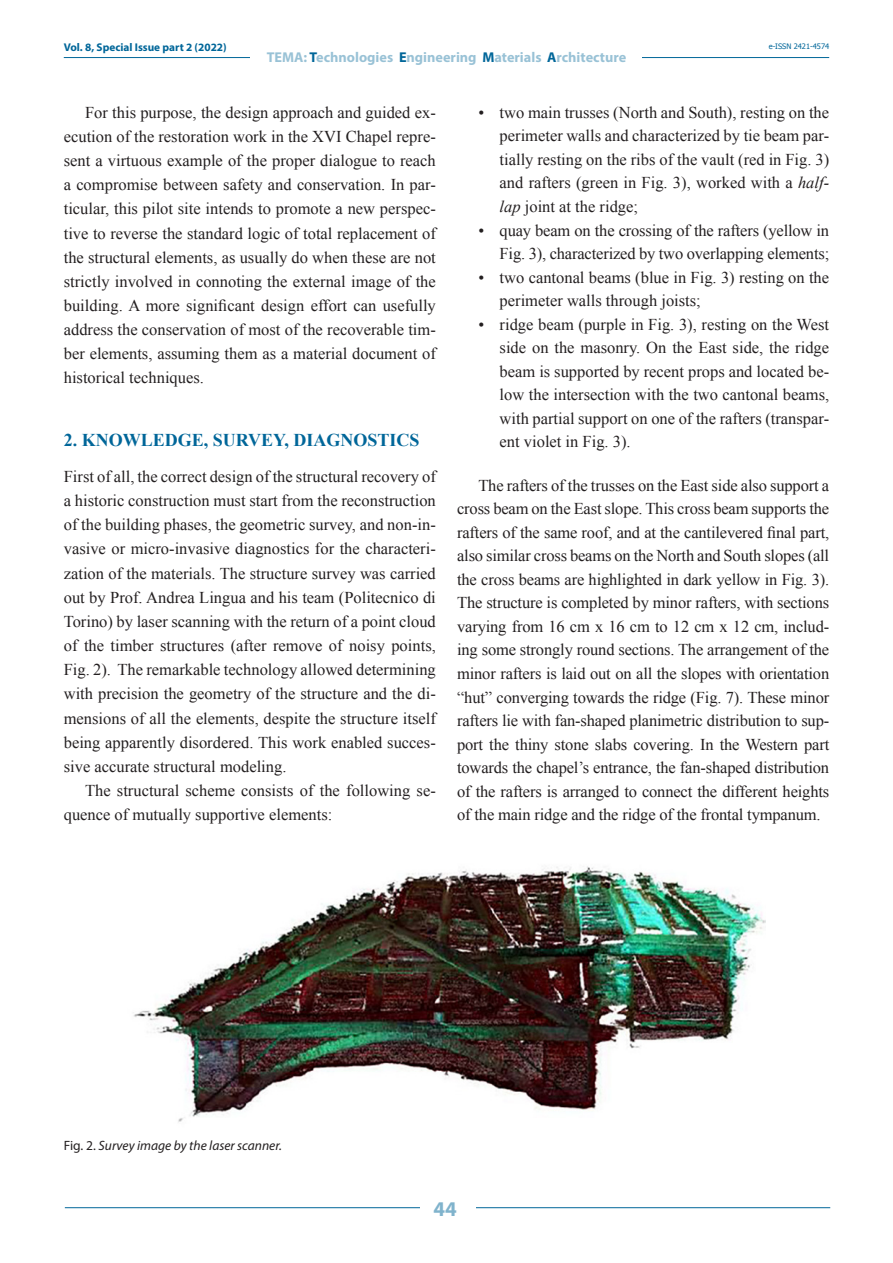
<style>
.page{position:relative;width:893px;height:1263px;background:#fff}
.page>*{position:absolute;margin:0;border:0;box-sizing:border-box;transform-origin:0 0}
.t1{font:700 21px "Myriad Pro";color:#80b3cc}
.TITOLO_1_Livello{font:700 18px "Times New Roman";color:#069}
.TESTO{font:16.5px/23.5px "Times New Roman";color:#231f20;text-align:justify}
.TESTO_noRIENTRO{font:16.5px/24.2px "Times New Roman";color:#231f20;text-align:justify}
.TESTO_ELENCO{font:16.5px/23.5px "Times New Roman";color:#231f20;text-align:justify}
.t2{font:700 14.25px "Myriad Pro";color:#99c2d6}
.DIDASCALIA{font:italic 13.5px "Myriad Pro";color:#231f20}
.t3{font:700 11.25px "Myriad Pro";color:#069}
.t4{font:7.5px "Tahoma";color:#069}
.s1{color:#069}
.s2{font-style:italic}
.s3{font-style:normal}
</style>
<div class="page">
<hr style="left:64px;top:57px;width:765px;height:1px;background:#069">
<div style="left:251px;top:48px;width:391px;height:17px;background:#fff"></div>
<hr style="left:65px;top:1207px;width:765px;height:1px;background:#069">
<div style="left:420px;top:1195px;width:55px;height:25px;background:#fff"></div>
<img style="left:133px;top:866px;width:632px;height:256px">
<p class="t3" style="left:64px;top:40px;width:164px">Vol. 8, Special Issue part 2 (2022)</p>
<p class="t2" style="left:267px;top:48px;width:361px">TEMA: <span class="s1">T</span>echnologies <span class="s1">E</span>ngineering <span class="s1">M</span>aterials <span class="s1">A</span>rchitecture</p>
<p class="t4" style="left:769px;top:41px;width:62px">e-ISSN 2421-4574</p>
<p class="TESTO" style="left:64px;top:100px;width:374px;line-height:24.2px;text-indent:21px">For this purpose, the design approach and guided ex&shy;ecution of the restoration work in the XVI Chapel repre&shy;sent a virtuous example of the proper dialogue to reach a compromise between safety and conservation. In par&shy;ticular, this pilot site intends to promote a new perspec&shy;tive to reverse the standard logic of total replacement of the structural elements, as usually do when these are not strictly involved in connoting the external image of the building. A more significant design effort can usefully address the conservation of most of the recoverable tim&shy;ber elements, assuming them as a material document of historical techniques.</p>
<p class="TITOLO_1_Livello" style="left:64px;top:427px;width:357px">2. KNOWLEDGE, SURVEY, DIAGNOSTICS</p>
<p class="TESTO_noRIENTRO" style="left:64px;top:464px;width:374px">First of all, the correct design of the structural recovery of a historic construction must start from the reconstruction of the building phases, the geometric survey, and non-in&shy;vasive or micro-invasive diagnostics for the characteri&shy;zation of the materials. The structure survey was carried out by Prof. Andrea Lingua and his team (Politecnico di Torino) by laser scanning with the return of a point cloud of the timber structures (after remove of noisy points, Fig. 2). The remarkable technology allowed determining with precision the geometry of the structure and the di&shy;mensions of all the elements, despite the structure itself being apparently disordered. This work enabled succes&shy;sive accurate structural modeling.</p>
<p class="TESTO" style="left:64px;top:778px;width:374px;line-height:24.2px;text-indent:21px">The structural scheme consists of the following se&shy;quence of mutually supportive elements:</p>
<p class="TESTO_ELENCO" style="left:500px;top:100px;width:331px;text-indent:-21px">• two main trusses (North and South), resting on the perimeter walls and characterized by tie beam par&shy;tially resting on the ribs of the vault (red in Fig. 3) and rafters (green in Fig. 3), worked with a <span class="s2">half&shy;lap</span> joint at the ridge;</p>
<p class="TESTO_ELENCO" style="left:478px;top:218px;width:352px;text-align:right">• quay beam on the crossing of the rafters (yellow in<br>Fig. 3), characterized by two overlapping elements;</p>
<p class="TESTO_ELENCO" style="left:500px;top:265px;width:331px;text-indent:-21px">• two cantonal beams (blue in Fig. 3) resting on the perimeter walls through joists;</p>
<p class="TESTO_ELENCO" style="left:500px;top:312px;width:331px;text-indent:-21px">• ridge beam (purple in Fig. 3), resting on the West side on the masonry. On the East side, the ridge beam is supported by recent props and located be&shy;low the intersection with the two cantonal beams, with partial support on one of the rafters (transpar&shy;ent violet in Fig. 3).</p>
<p class="TESTO" style="left:457px;top:473px;width:374px;text-indent:21px">The rafters of the trusses on the East side also support a cross beam on the East slope. This cross beam supports the rafters of the same roof, and at the cantilevered final part, also similar cross beams on the North and South slopes (all the cross beams are highlighted in dark yellow in Fig. 3).<br>The structure is completed by minor rafters, with sections varying from 16 cm x 16 cm to 12 cm x 12 cm, includ&shy;ing some strongly round sections. The arrangement of the minor rafters is laid out on all the slopes with orientation “hut” converging towards the ridge (Fig. 7). These minor rafters lie with fan-shaped planimetric distribution to sup&shy;port the thiny stone slabs covering. In the Western part towards the chapel’s entrance, the fan-shaped distribution of the rafters is arranged to connect the different heights of the main ridge and the ridge of the frontal tympanum.</p>
<p class="DIDASCALIA" style="left:64px;top:1137px;width:220px"><span class="s3">Fig. 2.</span> Survey image by the laser scanner.</p>
<p class="t1" style="left:434px;top:1195px;width:25px">44</p>
</div>
